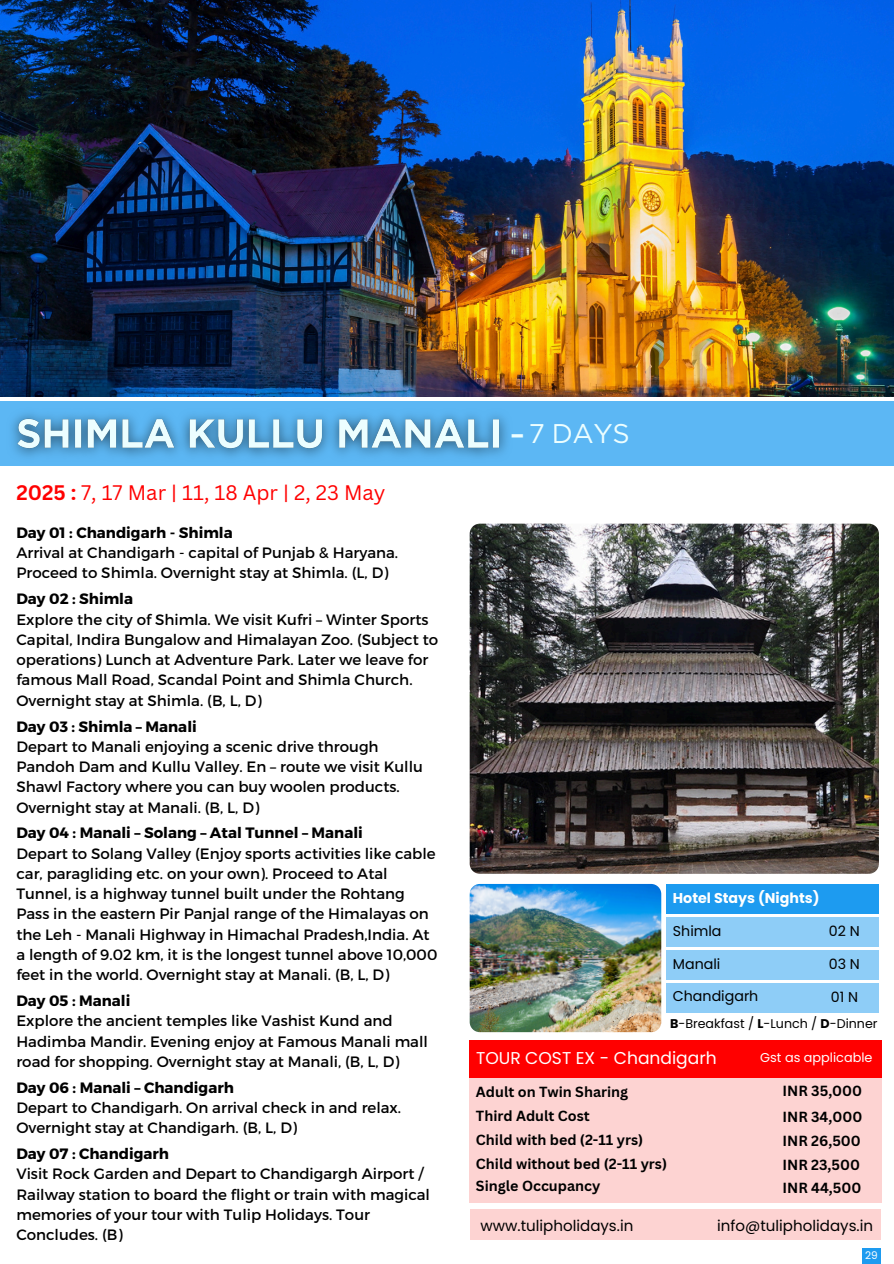
<style>
.page{position:relative;width:894px;height:1264px;background:#fff}
.page>*{position:absolute;margin:0;border:0;box-sizing:border-box;transform-origin:0 0}
.t1{font:40.5px "Gotham";color:#ecfeff}
.t2{font:27px "Gotham";color:#ecfeff}
.t3{font:20.4px "Canva Sans";color:#f00}
.t4{font:17.1px "Poppins";color:#fff}
.t5{font:15px/20.2px "Montserrat";color:#000}
.t6{font:700 15px "Montserrat";color:#000}
.t7{font:15px "Poppins";color:#000}
.t8{font:700 14.25px "Canva Sans";color:#000}
.t9{font:14.25px "Poppins";color:#000}
.t10{font:700 14.25px "Poppins";color:#fff}
.t11{font:12.9px "Poppins";color:#fff}
.t12{font:12.6px "Poppins";color:#000}
.t13{font:10.5px "Poppins";color:#fff}
.s1{font-weight:700}
</style>
<div class="page">
<img style="left:0;top:0;width:893px;height:396px">
<div style="left:0;top:401px;width:893px;height:65px;background:#5cb7f4"></div>
<img style="left:12px;top:413px;width:495px;height:44px">
<div style="left:862px;top:1248px;width:18px;height:15px;background:#1d9bf0"></div>
<img style="left:469px;top:523px;width:409px;height:350px;border-radius:10px">
<div style="left:469px;top:1208px;width:411px;height:31px;background:#fdd3d2"></div>
<div style="left:469px;top:1040px;width:412px;height:162px;background:#fdd3d2"></div>
<div style="left:469px;top:1040px;width:412px;height:37px;background:#f00"></div>
<div style="left:666px;top:917px;width:213px;height:29px;background:#8ecdf7"></div>
<div style="left:666px;top:950px;width:213px;height:29px;background:#8ecdf7"></div>
<div style="left:666px;top:983px;width:213px;height:29px;background:#8ecdf7"></div>
<div style="left:666px;top:884px;width:213px;height:29px;background:#1d9bf0"></div>
<img style="left:469px;top:884px;width:192px;height:148px;border-radius:10px">
<p class="t3" style="left:16px;top:478px;width:370px"><span class="s1">2025 :</span> 7, 17 Mar | 11, 18 Apr | 2, 23 May</p>
<h2 class="t6" style="left:16px;top:523px;width:218px">Day 01 : Chandigarh - Shimla</h2>
<h3 class="t5" style="left:16px;top:542px;width:383px">Arrival at Chandigarh - capital of Punjab &amp; Haryana.<br>Proceed to Shimla. Overnight stay at Shimla. (L, D)</h3>
<p class="t6" style="left:16px;top:589px;width:118px">Day 02 : Shimla</p>
<p class="t5" style="left:16px;top:608px;width:423px">Explore the city of Shimla. We visit Kufri – Winter Sports Capital, Indira Bungalow and Himalayan Zoo. (Subject to operations) Lunch at Adventure Park. Later we leave for famous Mall Road, Scandal Point and Shimla Church.<br>Overnight stay at Shimla. (B, L, D)</p>
<p class="t6" style="left:16px;top:716px;width:182px">Day 03 : Shimla – Manali</p>
<p class="t5" style="left:16px;top:735px;width:408px">Depart to Manali enjoying a scenic drive through Pandoh Dam and Kullu Valley. En – route we visit Kullu Shawl Factory where you can buy woolen products.<br>Overnight stay at Manali. (B, L, D)</p>
<p class="t6" style="left:16px;top:823px;width:348px">Day 04 : Manali – Solang – Atal Tunnel – Manali</p>
<p class="t5" style="left:16px;top:842px;width:422px">Depart to Solang Valley (Enjoy sports activities like cable car, paragliding etc. on your own). Proceed to Atal Tunnel, is a highway tunnel built under the Rohtang Pass in the eastern Pir Panjal range of the Himalayas on the Leh - Manali Highway in Himachal Pradesh,India. At a length of 9.02 km, it is the longest tunnel above 10,000 feet in the world. Overnight stay at Manali. (B, L, D)</p>
<p class="t6" style="left:16px;top:991px;width:115px">Day 05 : Manali</p>
<p class="t5" style="left:16px;top:1010px;width:413px">Explore the ancient temples like Vashist Kund and<br>Hadimba Mandir. Evening enjoy at Famous Manali mall road for shopping. Overnight stay at Manali, (B, L, D)</p>
<p class="t6" style="left:16px;top:1077px;width:219px">Day 06 : Manali – Chandigarh</p>
<p class="t5" style="left:16px;top:1096px;width:386px">Depart to Chandigarh. On arrival check in and relax.<br>Overnight stay at Chandigarh. (B, L, D)</p>
<p class="t6" style="left:16px;top:1144px;width:154px">Day 07 : Chandigarh</p>
<p class="t5" style="left:16px;top:1163px;width:415px">Visit Rock Garden and Depart to Chandigargh Airport / Railway station to board the flight or train with magical memories of your tour with Tulip Holidays. Tour Concludes. (B)</p>
<p class="t1" style="left:509px;top:409px;width:18px">-</p>
<p class="t2" style="left:528px;top:417px;width:102px">7 DAYS</p>
<p class="t10" style="left:672px;top:887px;width:148px">Hotel Stays (Nights)</p>
<p class="t9" style="left:672px;top:920px;width:50px">Shimla</p>
<h5 class="t9" style="left:828px;top:920px;width:32px">02 N</h5>
<p class="t9" style="left:672px;top:953px;width:49px">Manali</p>
<h5 class="t9" style="left:828px;top:953px;width:33px">03 N</h5>
<p class="t9" style="left:672px;top:986px;width:87px">Chandigarh</p>
<p class="t9" style="left:830px;top:986px;width:29px">01 N</p>
<h5 class="t12" style="left:669px;top:1014px;width:209px"><span class="s1">B</span>-Breakfast / <span class="s1">L</span>-Lunch / <span class="s1">D</span>-Dinner</h5>
<h5 class="t4" style="left:476px;top:1046px;width:242px">TOUR COST EX - Chandigarh</h5>
<p class="t11" style="left:760px;top:1048px;width:114px">Gst as applicable</p>
<p class="t8" style="left:476px;top:1081px;width:154px">Adult on Twin Sharing</p>
<h6 class="t8" style="left:476px;top:1105px;width:115px">Third Adult Cost</h6>
<p class="t8" style="left:476px;top:1129px;width:169px">Child with bed (2-11 yrs)</p>
<h6 class="t8" style="left:476px;top:1153px;width:192px">Child without bed (2-11 yrs)</h6>
<p class="t8" style="left:476px;top:1175px;width:126px">Single Occupancy</p>
<h4 class="t8" style="left:782px;top:1080px;width:81px">INR 35,000</h4>
<p class="t8" style="left:782px;top:1106px;width:81px">INR 34,000</p>
<p class="t8" style="left:782px;top:1130px;width:80px">INR 26,500</p>
<h5 class="t8" style="left:782px;top:1155px;width:79px">INR 23,500</h5>
<p class="t8" style="left:782px;top:1178px;width:80px">INR 44,500</p>
<p class="t7" style="left:480px;top:1215px;width:154px">www.tulipholidays.in</p>
<h6 class="t7" style="left:717px;top:1215px;width:157px">info@tulipholidays.in</h6>
<p class="t13" style="left:865px;top:1247px;width:14px">29</p>
</div>
